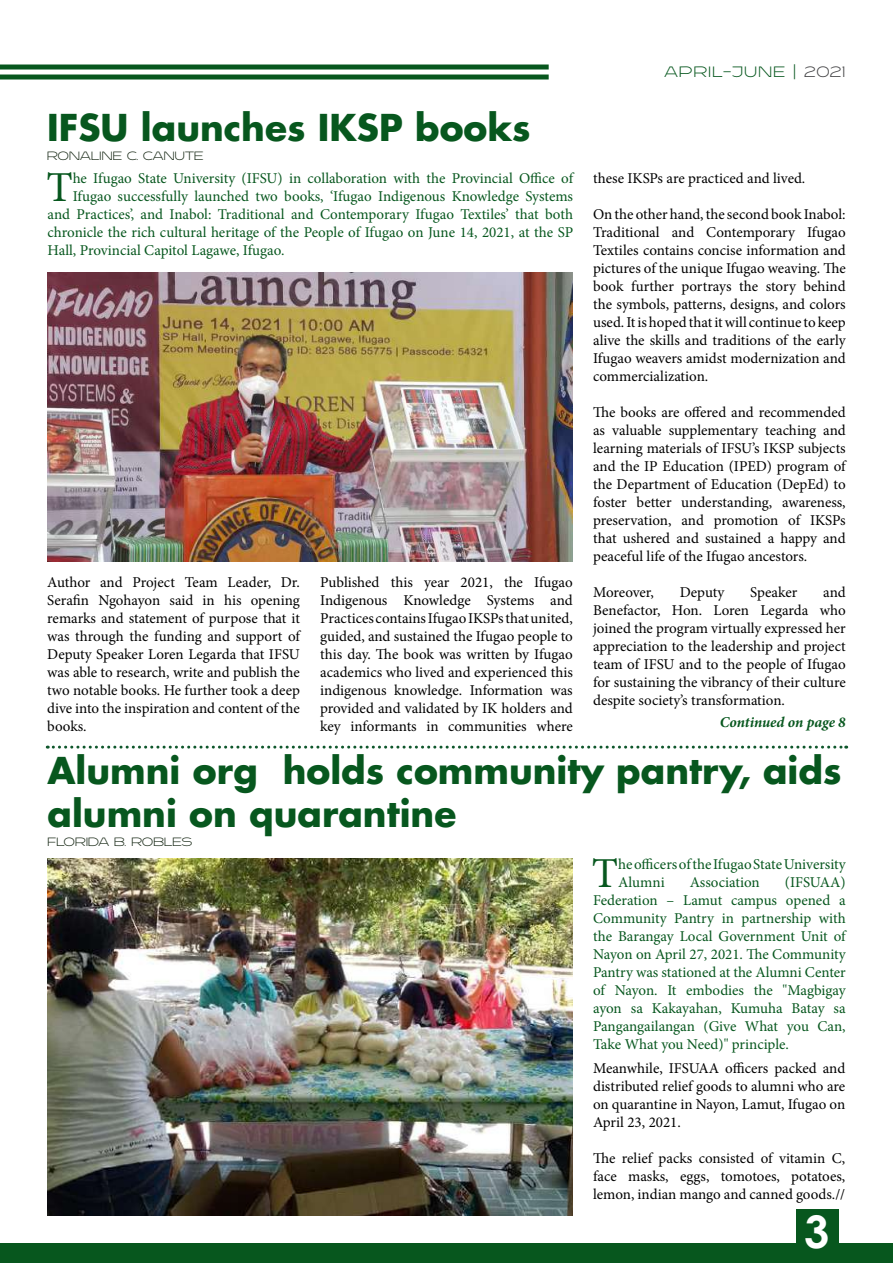
<style>
.page{position:relative;width:893px;height:1263px;background:#fff}
.page>*{position:absolute;margin:0;border:0;box-sizing:border-box;transform-origin:0 0}
.t1{font:700 45px "Century Gothic";color:#fff}
.t2{font:42.75px "Minion Pro";color:#07571e}
.t3{font:700 36px/43.2px "Futura LT";color:#07571e}
.t4{font:15px/18px "Minion Pro";color:#000;text-align:justify}
.t5{font:15px/18px "Minion Pro";color:#07571e}
.t6{font:italic 700 15px "Minion Pro";color:#07571e}
.t7{font:200 15px "Resotho";letter-spacing:.1em;color:#07571e}
.t8{font:200 12px "Resotho";letter-spacing:.025em;color:#182916}
.s1{color:#434345}
</style>
<div class="page">
<div style="left:0;top:1243px;width:893px;height:20px;background:#07571e"></div>
<div style="left:796px;top:1209px;width:43px;height:54px;background:#07571e"></div>
<hr style="left:0;top:65px;width:549px;height:4px;background:#07571e">
<div style="left:0;top:75px;width:549px;height:5px;background:#07571e"></div>
<svg style="left:47px;top:746px;width:800px;height:3px"></svg>
<img style="left:48px;top:272px;width:525px;height:290px">
<img style="left:47px;top:858px;width:526px;height:358px">
<h3 class="t3" style="left:47px;top:105px;width:485px">IFSU launches IKSP books</h3>
<p class="t8" style="left:47px;top:149px;width:158px">RONALINE C. CANUTE</p>
<h2 class="t2" style="left:46px;top:159px;width:28px">T</h2>
<p class="t5" style="left:73px;top:169px;width:502px">he Ifugao State University (IFSU) in collaboration with the Provincial Office of</p>
<p class="t5" style="left:73px;top:187px;width:502px">Ifugao successfully launched two books, ‘Ifugao Indigenous Knowledge Systems</p>
<p class="t5" style="left:48px;top:205px;width:527px">and Practices’, and Inabol: Traditional and Contemporary Ifugao Textiles’ that both</p>
<p class="t5" style="left:48px;top:223px;width:527px">chronicle the rich cultural heritage of the People of Ifugao on June 14, 2021, at the SP</p>
<p class="t5" style="left:48px;top:241px;width:238px">Hall, Provincial Capitol Lagawe, Ifugao.</p>
<p class="t4" style="left:47px;top:573px;width:254px">Author and Project Team Leader, Dr.<br>Serafin Ngohayon said in his opening remarks and statement of purpose that it was through the funding and support of Deputy Speaker Loren Legarda that IFSU was able to research, write and publish the two notable books. He further took a deep dive into the inspiration and content of the books.</p>
<p class="t4" style="left:320px;top:573px;width:254px">Published this year 2021, the Ifugao Indigenous Knowledge Systems and Practices contains Ifugao IKSPs that united, guided, and sustained the Ifugao people to this day. The book was written by Ifugao academics who lived and experienced this indigenous knowledge. Information was provided and validated by IK holders and key informants in communities where</p>
<p class="t7" style="left:664px;top:64px;width:182px">APRIL-JUNE | <span class="s1">2021</span></p>
<p class="t4" style="left:593px;top:169px;width:214px">these IKSPs are practiced and lived.</p>
<p class="t4" style="left:593px;top:205px;width:254px">On the other hand, the second book Inabol:<br>Traditional and Contemporary Ifugao Textiles contains concise information and pictures of the unique Ifugao weaving. The book further portrays the story behind the symbols, patterns, designs, and colors used. It is hoped that it will continue to keep alive the skills and traditions of the early Ifugao weavers amidst modernization and commercialization.</p>
<p class="t4" style="left:593px;top:403px;width:254px">The books are offered and recommended as valuable supplementary teaching and learning materials of IFSU’s IKSP subjects and the IP Education (IPED) program of the Department of Education (DepEd) to foster better understanding, awareness, preservation, and promotion of IKSPs that ushered and sustained a happy and peaceful life of the Ifugao ancestors.</p>
<p class="t4" style="left:593px;top:583px;width:62px">Moreover,</p>
<p class="t4" style="left:680px;top:583px;width:46px">Deputy</p>
<p class="t4" style="left:750px;top:583px;width:49px">Speaker</p>
<p class="t4" style="left:593px;top:583px;width:254px;text-indent:230px">and Benefactor, Hon. Loren Legarda who joined the program virtually expressed her appreciation to the leadership and project team of IFSU and to the people of Ifugao for sustaining the vibrancy of their culture despite society’s transformation.</p>
<p class="t6" style="left:720px;top:711px;width:127px">Continued on page 8</p>
<h3 class="t3" style="left:48px;top:748px;width:795px">Alumni org holds community pantry, aids alumni on quarantine</h3>
<h2 class="t2" style="left:592px;top:845px;width:28px">T</h2>
<p class="t5" style="left:618px;top:855px;width:229px">he officers of the Ifugao State University<br>Alumni</p>
<p class="t8" style="left:48px;top:835px;width:146px">FLORIDA B. ROBLES</p>
<p class="t5" style="left:593px;top:873px;width:254px;text-align:justify;text-indent:192px">(IFSUAA)<br>Federation – Lamut campus opened a Community Pantry in partnership with the Barangay Local Government Unit of Nayon on April 27, 2021. The Community Pantry was stationed at the Alumni Center of Nayon. It embodies the "Magbigay ayon sa Kakayahan, Kumuha Batay sa Pangangailangan (Give What you Can, Take What you Need)" principle.</p>
<p class="t5" style="left:690px;top:873px;width:72px">Association</p>
<p class="t4" style="left:593px;top:1059px;width:254px">Meanwhile, IFSUAA officers packed and distributed relief goods to alumni who are on quarantine in Nayon, Lamut, Ifugao on April 23, 2021.</p>
<p class="t4" style="left:593px;top:1149px;width:254px">The relief packs consisted of vitamin C, face masks, eggs, tomotoes, potatoes, lemon, indian mango and canned goods.//</p>
<h1 class="t1" style="left:804px;top:1197px;width:27px">3</h1>
</div>
